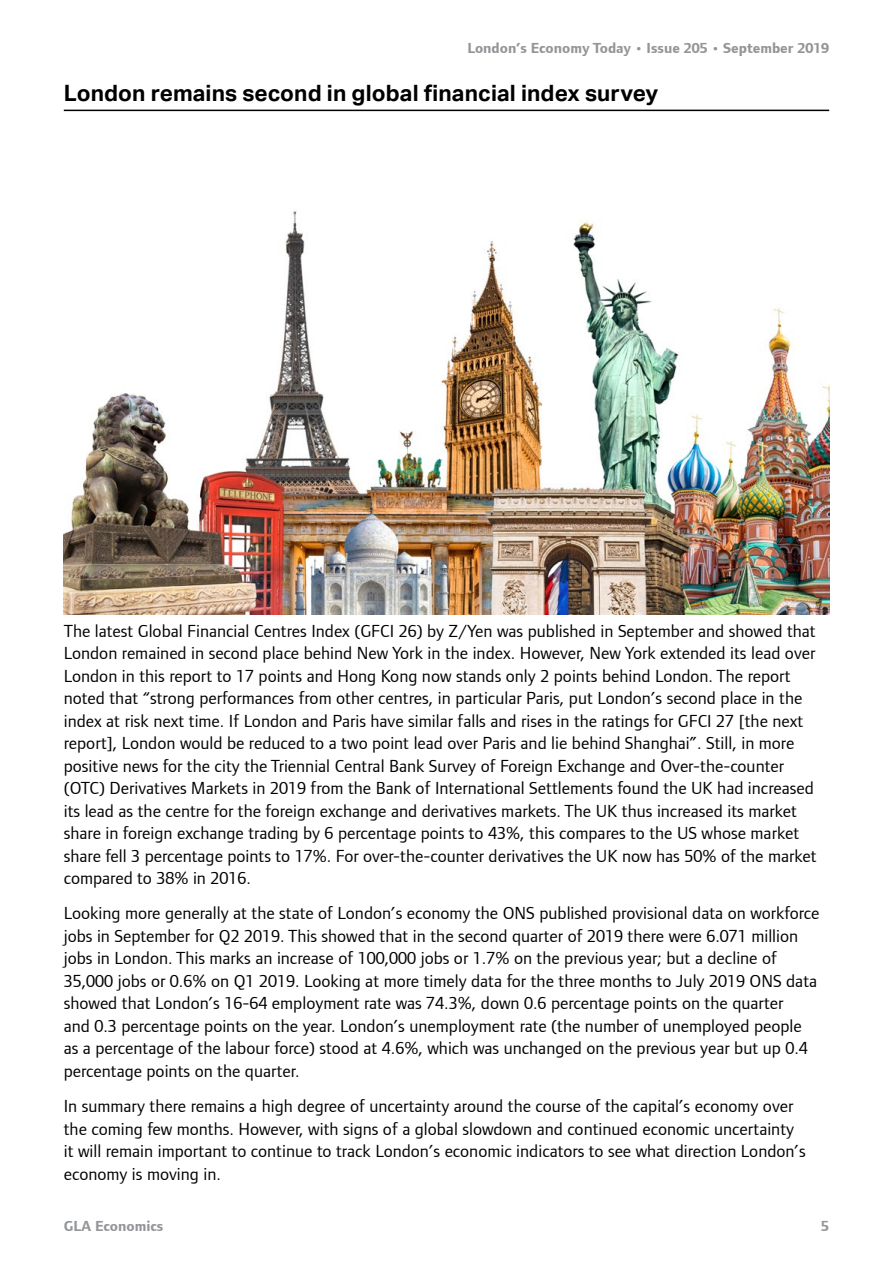
<style>
.page{position:relative;width:893px;height:1263px;background:#fff}
.page>*{position:absolute;margin:0;border:0;box-sizing:border-box;transform-origin:0 0}
.Heading_2_underline{font:700 22.5px "Aktiv Grotesk";letter-spacing:.005em;color:#000}
.Body_text{font:18px/22.5px "Foundry Form Sans";color:#000}
.t1{font:700 15px "Foundry Form Sans";color:#939598}
</style>
<div class="page">
<hr style="left:64px;top:110px;width:765px;height:1px;background:#000">
<img style="left:64px;top:211px;width:765px;height:403px">
<p class="t1" style="left:467px;top:40px;width:363px">London’s Economy Today • Issue 205 • September 2019</p>
<p class="Heading_2_underline" style="left:64px;top:80px;width:596px">London remains second in global financial index survey</p>
<p class="Body_text" style="left:64px;top:619px;width:754px">The latest Global Financial Centres Index (GFCI 26) by Z/Yen was published in September and showed that London remained in second place behind New York in the index. However, New York extended its lead over London in this report to 17 points and Hong Kong now stands only 2 points behind London. The report noted that “strong performances from other centres, in particular Paris, put London’s second place in the index at risk next time. If London and Paris have similar falls and rises in the ratings for GFCI 27 [the next report], London would be reduced to a two point lead over Paris and lie behind Shanghai”. Still, in more positive news for the city the Triennial Central Bank Survey of Foreign Exchange and Over-the-counter (OTC) Derivatives Markets in 2019 from the Bank of International Settlements found the UK had increased its lead as the centre for the foreign exchange and derivatives markets. The UK thus increased its market share in foreign exchange trading by 6 percentage points to 43%, this compares to the US whose market share fell 3 percentage points to 17%. For over-the-counter derivatives the UK now has 50% of the market compared to 38% in 2016.</p>
<p class="Body_text" style="left:64px;top:902px;width:757px">Looking more generally at the state of London’s economy the ONS published provisional data on workforce jobs in September for Q2 2019. This showed that in the second quarter of 2019 there were 6.071 million jobs in London. This marks an increase of 100,000 jobs or 1.7% on the previous year; but a decline of 35,000 jobs or 0.6% on Q1 2019. Looking at more timely data for the three months to July 2019 ONS data showed that London’s 16-64 employment rate was 74.3%, down 0.6 percentage points on the quarter<br>and 0.3 percentage points on the year. London’s unemployment rate (the number of unemployed people as a percentage of the labour force) stood at 4.6%, which was unchanged on the previous year but up 0.4 percentage points on the quarter.</p>
<p class="Body_text" style="left:64px;top:1095px;width:743px">In summary there remains a high degree of uncertainty around the course of the capital’s economy over the coming few months. However, with signs of a global slowdown and continued economic uncertainty it will remain important to continue to track London’s economic indicators to see what direction London’s economy is moving in.</p>
<p class="t1" style="left:64px;top:1218px;width:101px">GLA Economics</p>
<p class="t1" style="left:821px;top:1218px;width:9px">5</p>
</div>
